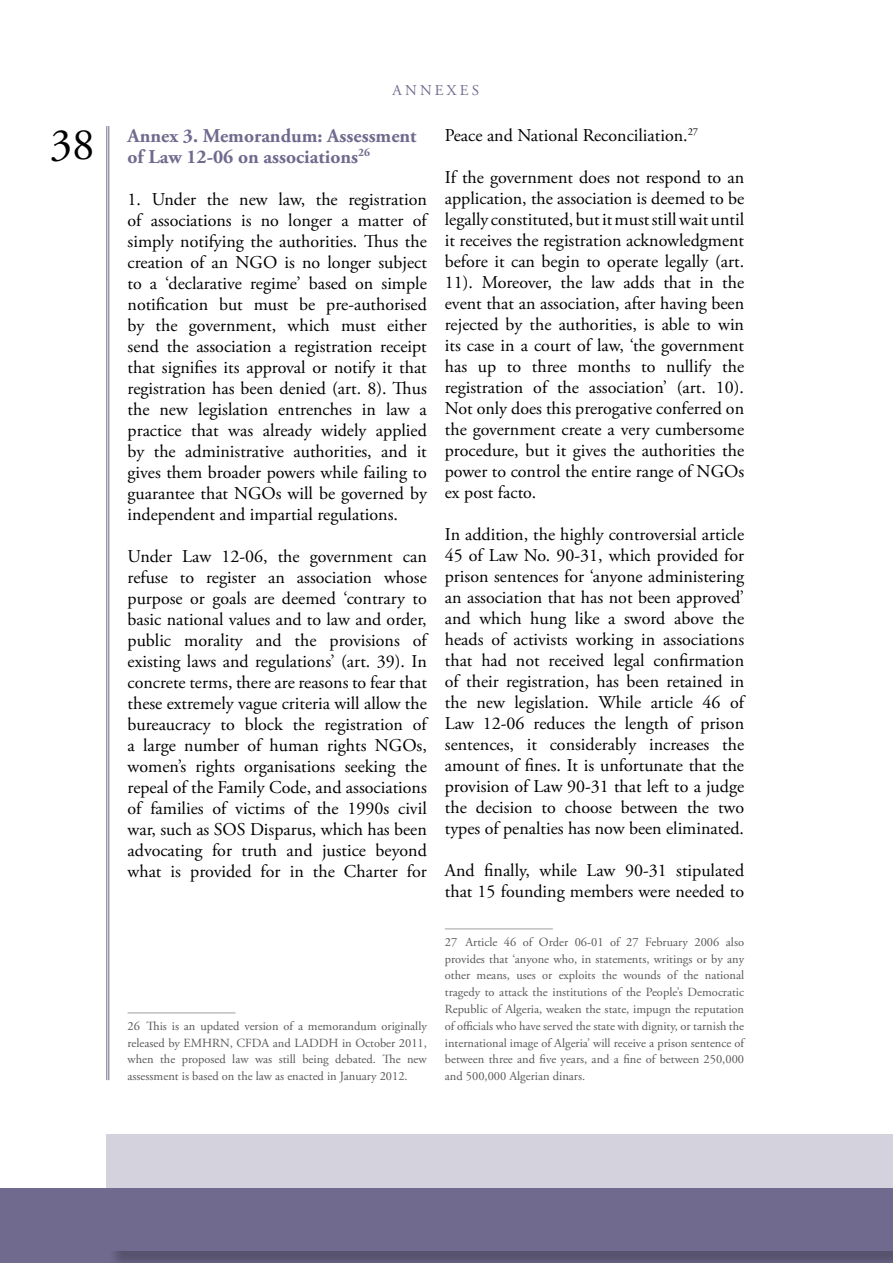
<style>
.page{position:relative;width:893px;height:1263px;background:#fff}
.page>*{position:absolute;margin:0;border:0;box-sizing:border-box;transform-origin:0 0}
.t1{font:45px "Adobe Garamond Pro";color:#000}
.t2{font:700 19.5px/21px "Adobe Garamond Pro";color:#706b8e}
.t3{font:18px/21px "Adobe Garamond Pro";color:#000;text-align:justify}
.t4{font:15px "Adobe Garamond Pro";letter-spacing:.215em;color:#706b8e}
.t5{font:12.45px/16.8px "Adobe Garamond Pro";color:#58575a;text-align:justify}
</style>
<div class="page">
<hr style="left:108px;top:126px;width:1px;height:954px;background:#706b8e">
<hr style="left:106px;top:126px;width:1px;height:954px;background:#706b8e">
<div style="left:0;top:1188px;width:893px;height:75px;background:#706b8e"></div>
<div style="left:109px;top:1136px;width:784px;height:127px;background:#585470"></div>
<svg style="left:106px;top:1134px;width:787px;height:117px;fill:#706b8e"></svg>
<hr style="left:128px;top:1012px;width:108px;height:1px;background:#9c9e9f">
<hr style="left:445px;top:928px;width:108px;height:1px;background:#9c9e9f">
<h1 class="t1" style="left:50px;top:117px;width:46px">38</h1>
<p class="t4" style="left:392px;top:81px;width:88px">ANNEXES</p>
<p class="t2" style="left:128px;top:125px;width:290px">Annex 3. Memorandum: Assessment of Law 12-06 on associations<sup>26</sup></p>
<p class="t3" style="left:128px;top:189px;width:301px">1. Under the new law, the registration of associations is no longer a matter of simply notifying the authorities. Thus the creation of an NGO is no longer subject to a ‘declarative regime’ based on simple notification but must be pre-authorised by the government, which must either send the association a registration receipt that signifies its approval or notify it that registration has been denied (art. 8). Thus the new legislation entrenches in law a practice that was already widely applied by the administrative authorities, and it gives them broader powers while failing to guarantee that NGOs will be governed by independent and impartial regulations.</p>
<p class="t3" style="left:128px;top:546px;width:301px">Under Law 12-06, the government can refuse to register an association whose purpose or goals are deemed ‘contrary to basic national values and to law and order, public morality and the provisions of existing laws and regulations’ (art. 39). In concrete terms, there are reasons to fear that these extremely vague criteria will allow the bureaucracy to block the registration of a large number of human rights NGOs, women’s rights organisations seeking the repeal of the Family Code, and associations of families of victims of the 1990s civil war, such as SOS Disparus, which has been advocating for truth and justice beyond what is provided for in the Charter for</p>
<p class="t3" style="left:445px;top:125px;width:255px">Peace and National Reconciliation.<sup>27</sup></p>
<p class="t3" style="left:445px;top:167px;width:301px">If the government does not respond to an application, the association is deemed to be legally constituted, but it must still wait until it receives the registration acknowledgment before it can begin to operate legally (art.<br>11). Moreover, the law adds that in the event that an association, after having been rejected by the authorities, is able to win its case in a court of law, ‘the government has up to three months to nullify the registration of the association’ (art. 10).<br>Not only does this prerogative conferred on the government create a very cumbersome procedure, but it gives the authorities the power to control the entire range of NGOs ex post facto.</p>
<p class="t3" style="left:445px;top:524px;width:301px">In addition, the highly controversial article 45 of Law No. 90-31, which provided for prison sentences for ‘anyone administering an association that has not been approved’ and which hung like a sword above the heads of activists working in associations that had not received legal confirmation of their registration, has been retained in the new legislation. While article 46 of Law 12‑06 reduces the length of prison sentences, it considerably increases the amount of fines. It is unfortunate that the provision of Law 90-31 that left to a judge the decision to choose between the two types of penalties has now been eliminated.</p>
<p class="t3" style="left:445px;top:860px;width:301px">And finally, while Law 90-31 stipulated that 15 founding members were needed to</p>
<p class="t5" style="left:445px;top:934px;width:301px">27 Article 46 of Order 06-01 of 27 February 2006 also provides that ‘anyone who, in statements, writings or by any other means, uses or exploits the wounds of the national tragedy to attack the institutions of the People’s Democratic Republic of Algeria, weaken the state, impugn the reputation of officials who have served the state with dignity, or tarnish the international image of Algeria’ will receive a prison sentence of between three and five years, and a fine of between 250,000 and 500,000 Algerian dinars.</p>
<p class="t5" style="left:128px;top:1018px;width:301px">26 This is an updated version of a memorandum originally released by EMHRN, CFDA and LADDH in October 2011, when the proposed law was still being debated. The new assessment is based on the law as enacted in January 2012.</p>
</div>
